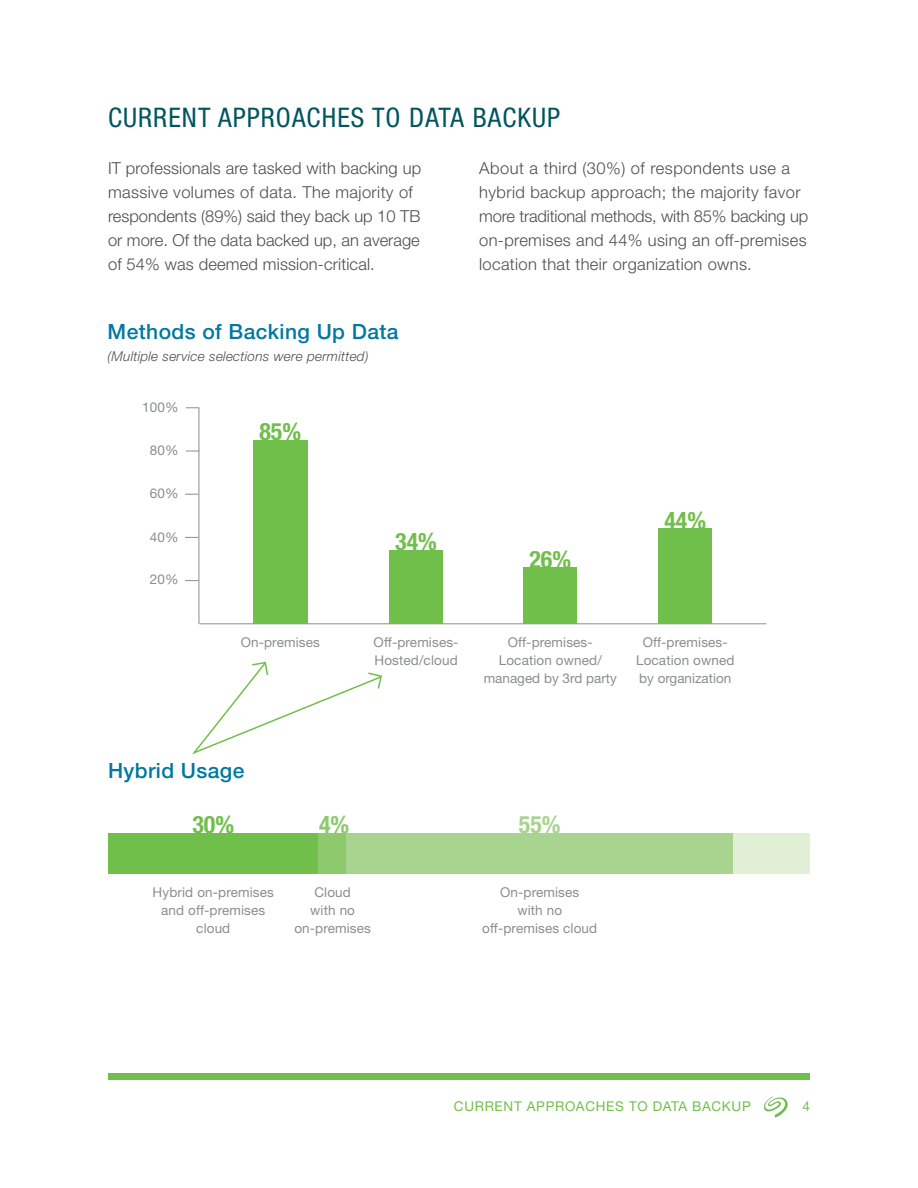
<style>
.page{position:relative;width:918px;height:1188px;background:#fff}
.page>*{position:absolute;margin:0;border:0;box-sizing:border-box;transform-origin:0 0}
.t1{font:condensed 27px "Helvetica Neue LT Std";letter-spacing:.04em;color:#00555f}
.t2{font:700 condensed 24px "Helvetica Neue LT Std";color:#71bf4b}
.t3{font:700 condensed 24px "Helvetica Neue LT Std";color:#a9d490}
.t4{font:700 condensed 24px "Helvetica Neue LT Std";color:#8ec96d}
.t5{font:500 21px "Helvetica Neue LT Std";letter-spacing:.02em;color:#0078a2}
.t6{font:300 16.5px/24px "Helvetica Neue LT Std";letter-spacing:.01em;color:#4d4d4f}
.t7{font:13.5px/18px "Helvetica Neue LT Std";letter-spacing:.01em;color:#8b8d8f;text-align:center}
.t8{font:italic 300 13.5px "Helvetica Neue LT Std";letter-spacing:.02em;color:#4d4d4f}
.t9{font:13.5px "Helvetica Neue LT Std";letter-spacing:.05em;color:#71bf4b}
</style>
<div class="page">
<img style="left:764px;top:1096px;width:24px;height:21px">
<div style="left:108px;top:1073px;width:702px;height:7px;background:#71bf4b"></div>
<hr style="left:199px;top:623px;width:567px;height:1px;background:#8b8d8f">
<hr style="left:199px;top:408px;width:1px;height:216px;background:#8b8d8f">
<div style="left:253px;top:440px;width:54px;height:184px;background:#71bf4b"></div>
<div style="left:523px;top:568px;width:54px;height:56px;background:#71bf4b"></div>
<svg style="left:185px;top:580px;width:14px;height:1px"></svg>
<svg style="left:186px;top:451px;width:13px;height:1px"></svg>
<svg style="left:185px;top:494px;width:14px;height:1px"></svg>
<svg style="left:185px;top:537px;width:14px;height:1px"></svg>
<svg style="left:186px;top:407px;width:13px;height:1px"></svg>
<div style="left:658px;top:529px;width:54px;height:95px;background:#71bf4b"></div>
<div style="left:389px;top:550px;width:54px;height:74px;background:#71bf4b"></div>
<div style="left:108px;top:833px;width:702px;height:40px;background:#e0efd6"></div>
<svg style="left:192px;top:661px;width:190px;height:94px"></svg>
<div style="left:108px;top:833px;width:211px;height:40px;background:#71bf4b"></div>
<div style="left:319px;top:833px;width:28px;height:40px;background:#8ec96d"></div>
<div style="left:347px;top:833px;width:386px;height:40px;background:#a9d490"></div>
<h1 class="t1" style="left:108px;top:102px;width:454px">CURRENT APPROACHES TO DATA BACKUP</h1>
<p class="t6" style="left:479px;top:156px;width:330px">About a third (30%) of respondents use a hybrid backup approach; the majority favor more traditional methods, with 85% backing up on-premises and 44% using an off-premises location that their organization owns.</p>
<p class="t6" style="left:108px;top:156px;width:315px">IT professionals are tasked with backing up massive volumes of data. The majority of respondents (89%) said they back up 10 TB or more. Of the data backed up, an average of 54% was deemed mission-critical.</p>
<p class="t5" style="left:108px;top:319px;width:292px">Methods of Backing Up Data</p>
<p class="t8" style="left:108px;top:349px;width:262px">(Multiple service selections were permitted)</p>
<p class="t7" style="left:142px;top:398px;width:38px">100%</p>
<p class="t7" style="left:150px;top:441px;width:30px">80%</p>
<p class="t7" style="left:150px;top:484px;width:30px">60%</p>
<p class="t7" style="left:150px;top:528px;width:30px">40%</p>
<p class="t7" style="left:150px;top:570px;width:30px">20%</p>
<h2 class="t2" style="left:259px;top:417px;width:43px">85%</h2>
<h2 class="t2" style="left:395px;top:527px;width:43px">34%</h2>
<h2 class="t2" style="left:529px;top:545px;width:43px">26%</h2>
<h2 class="t2" style="left:664px;top:506px;width:43px">44%</h2>
<p class="t7" style="left:241px;top:633px;width:81px">On-premises</p>
<p class="t7" style="left:484px;top:633px;width:135px">Off-premises-<br>Location owned/ managed by 3rd party</p>
<p class="t7" style="left:374px;top:633px;width:86px;text-align:left">Off-premises-<br>Hosted/cloud</p>
<p class="t7" style="left:636px;top:633px;width:100px">Off-premises-<br>Location owned by organization</p>
<p class="t5" style="left:108px;top:758px;width:138px">Hybrid Usage</p>
<h2 class="t2" style="left:192px;top:810px;width:43px">30%</h2>
<h2 class="t4" style="left:319px;top:810px;width:32px">4%</h2>
<h2 class="t3" style="left:519px;top:810px;width:43px">55%</h2>
<p class="t7" style="left:153px;top:883px;width:123px">Hybrid on-premises and off-premises cloud</p>
<p class="t7" style="left:294px;top:883px;width:78px">Cloud<br>with no on-premises</p>
<p class="t7" style="left:482px;top:883px;width:117px">On-premises<br>with no off-premises cloud</p>
<p class="t9" style="left:454px;top:1098px;width:298px">CURRENT APPROACHES TO DATA BACKUP</p>
<p class="t9" style="left:802px;top:1098px;width:9px">4</p>
</div>
